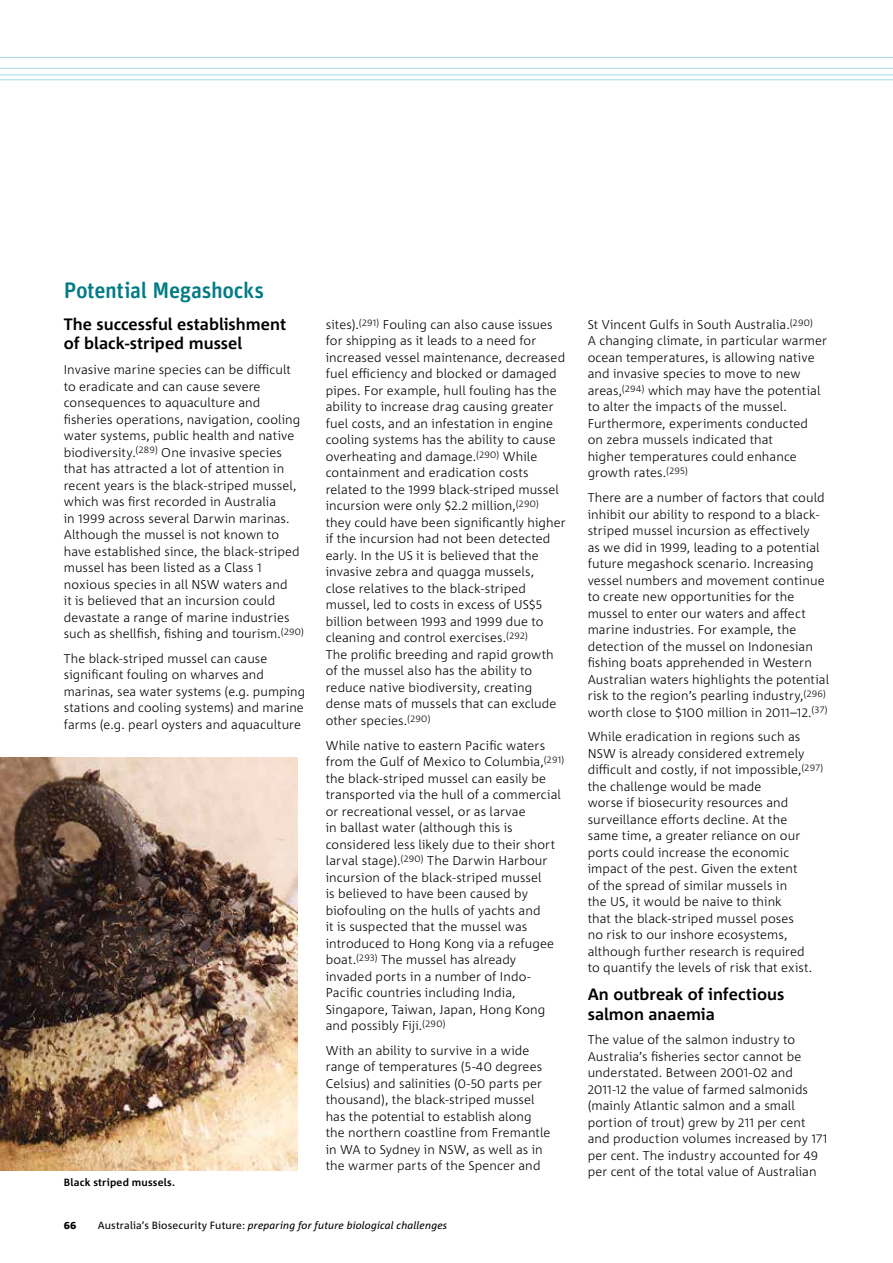
<style>
.page{position:relative;width:893px;height:1263px;background:#fff}
.page>*{position:absolute;margin:0;border:0;box-sizing:border-box;transform-origin:0 0}
._3{font:500 22.5px "Unit Rounded OT";letter-spacing:-.015em;color:#007b85}
._4{font:700 16.5px/19.5px "Corpid C1";color:#000}
.Body_Copy{font:300 12.75px/16.5px "Corpid C1";letter-spacing:.005em;color:#000}
.t1{font:italic 10.5px "Corpid C1";letter-spacing:.015em;color:#000}
.t2{font:700 10.5px "Corpid C1";letter-spacing:.02em;color:#000}
.t3{font:800 10.5px "Corpid C1";color:#000}
.s1{font-style:normal}
</style>
<div class="page">
<svg style="left:0;top:57px;width:893px;height:24px"></svg>
<img style="left:0;top:758px;width:297px;height:412px">
<p class="_3" style="left:64px;top:276px;width:202px">Potential Megashocks</p>
<p class="_4" style="left:64px;top:314px;width:224px">The successful establishment of black-striped mussel</p>
<p class="Body_Copy" style="left:64px;top:361px;width:242px">Invasive marine species can be difficult to eradicate and can cause severe consequences to aquaculture and fisheries operations, navigation, cooling water systems, public health and native biodiversity.<sup>(289)</sup> One invasive species that has attracted a lot of attention in recent years is the black-striped mussel, which was first recorded in Australia<br>in 1999 across several Darwin marinas.<br>Although the mussel is not known to have established since, the black-striped mussel has been listed as a Class 1 noxious species in all NSW waters and<br>it is believed that an incursion could devastate a range of marine industries such as shellfish, fishing and tourism.<sup>(290)</sup></p>
<p class="Body_Copy" style="left:64px;top:650px;width:243px">The black-striped mussel can cause significant fouling on wharves and marinas, sea water systems (e.g. pumping stations and cooling systems) and marine farms (e.g. pearl oysters and aquaculture</p>
<p class="t2" style="left:64px;top:1175px;width:113px">Black striped mussels.</p>
<p class="Body_Copy" style="left:326px;top:316px;width:242px">sites).<sup>(291)</sup> Fouling can also cause issues for shipping as it leads to a need for increased vessel maintenance, decreased fuel efficiency and blocked or damaged pipes. For example, hull fouling has the ability to increase drag causing greater fuel costs, and an infestation in engine cooling systems has the ability to cause overheating and damage.<sup>(290)</sup> While containment and eradication costs related to the 1999 black-striped mussel incursion were only $2.2 million,<sup>(290) </sup>they could have been significantly higher if the incursion had not been detected early. In the US it is believed that the invasive zebra and quagga mussels, close relatives to the black-striped mussel, led to costs in excess of US$5 billion between 1993 and 1999 due to cleaning and control exercises.<sup>(292)<br></sup>The prolific breeding and rapid growth of the mussel also has the ability to reduce native biodiversity, creating dense mats of mussels that can exclude other species.<sup>(290)</sup></p>
<p class="Body_Copy" style="left:326px;top:736px;width:240px">While native to eastern Pacific waters from the Gulf of Mexico to Columbia,<sup>(291) </sup>the black-striped mussel can easily be transported via the hull of a commercial or recreational vessel, or as larvae<br>in ballast water (although this is considered less likely due to their short larval stage).<sup>(290)</sup> The Darwin Harbour incursion of the black-striped mussel<br>is believed to have been caused by biofouling on the hulls of yachts and<br>it is suspected that the mussel was introduced to Hong Kong via a refugee boat.<sup>(293)</sup> The mussel has already invaded ports in a number of Indo-Pacific countries including India, Singapore, Taiwan, Japan, Hong Kong and possibly Fiji.<sup>(290)</sup></p>
<p class="Body_Copy" style="left:326px;top:1042px;width:226px">With an ability to survive in a wide range of temperatures (5-40 degrees Celsius) and salinities (0-50 parts per thousand), the black-striped mussel has the potential to establish along the northern coastline from Fremantle in WA to Sydney in NSW, as well as in the warmer parts of the Spencer and</p>
<p class="t3" style="left:64px;top:1218px;width:14px">66</p>
<p class="t1" style="left:98px;top:1218px;width:351px"><span class="s1">Australia’s Biosecurity Future:</span> preparing for future biological challenges</p>
<p class="Body_Copy" style="left:588px;top:316px;width:241px">St Vincent Gulfs in South Australia.<sup>(290)<br></sup>A changing climate, in particular warmer ocean temperatures, is allowing native and invasive species to move to new areas,<sup>(294)</sup> which may have the potential to alter the impacts of the mussel.<br>Furthermore, experiments conducted<br>on zebra mussels indicated that<br>higher temperatures could enhance growth rates.<sup>(295)</sup></p>
<p class="Body_Copy" style="left:588px;top:489px;width:243px">There are a number of factors that could inhibit our ability to respond to a black&shy;striped mussel incursion as effectively<br>as we did in 1999, leading to a potential future megashock scenario. Increasing vessel numbers and movement continue to create new opportunities for the mussel to enter our waters and affect marine industries. For example, the detection of the mussel on Indonesian fishing boats apprehended in Western Australian waters highlights the potential risk to the region’s pearling industry,<sup>(296) </sup>worth close to $100 million in 2011–12.<sup>(37)</sup></p>
<p class="Body_Copy" style="left:588px;top:728px;width:237px">While eradication in regions such as NSW is already considered extremely difficult and costly, if not impossible,<sup>(297) </sup>the challenge would be made<br>worse if biosecurity resources and surveillance efforts decline. At the<br>same time, a greater reliance on our ports could increase the economic impact of the pest. Given the extent<br>of the spread of similar mussels in<br>the US, it would be naive to think<br>that the black-striped mussel poses<br>no risk to our inshore ecosystems, although further research is required<br>to quantify the levels of risk that exist.</p>
<p class="_4" style="left:588px;top:984px;width:198px">An outbreak of infectious salmon anaemia</p>
<p class="Body_Copy" style="left:588px;top:1031px;width:241px">The value of the salmon industry to Australia’s fisheries sector cannot be understated. Between 2001-02 and 2011-12 the value of farmed salmonids (mainly Atlantic salmon and a small portion of trout) grew by 211 per cent and production volumes increased by 171 per cent. The industry accounted for 49 per cent of the total value of Australian</p>
</div>
